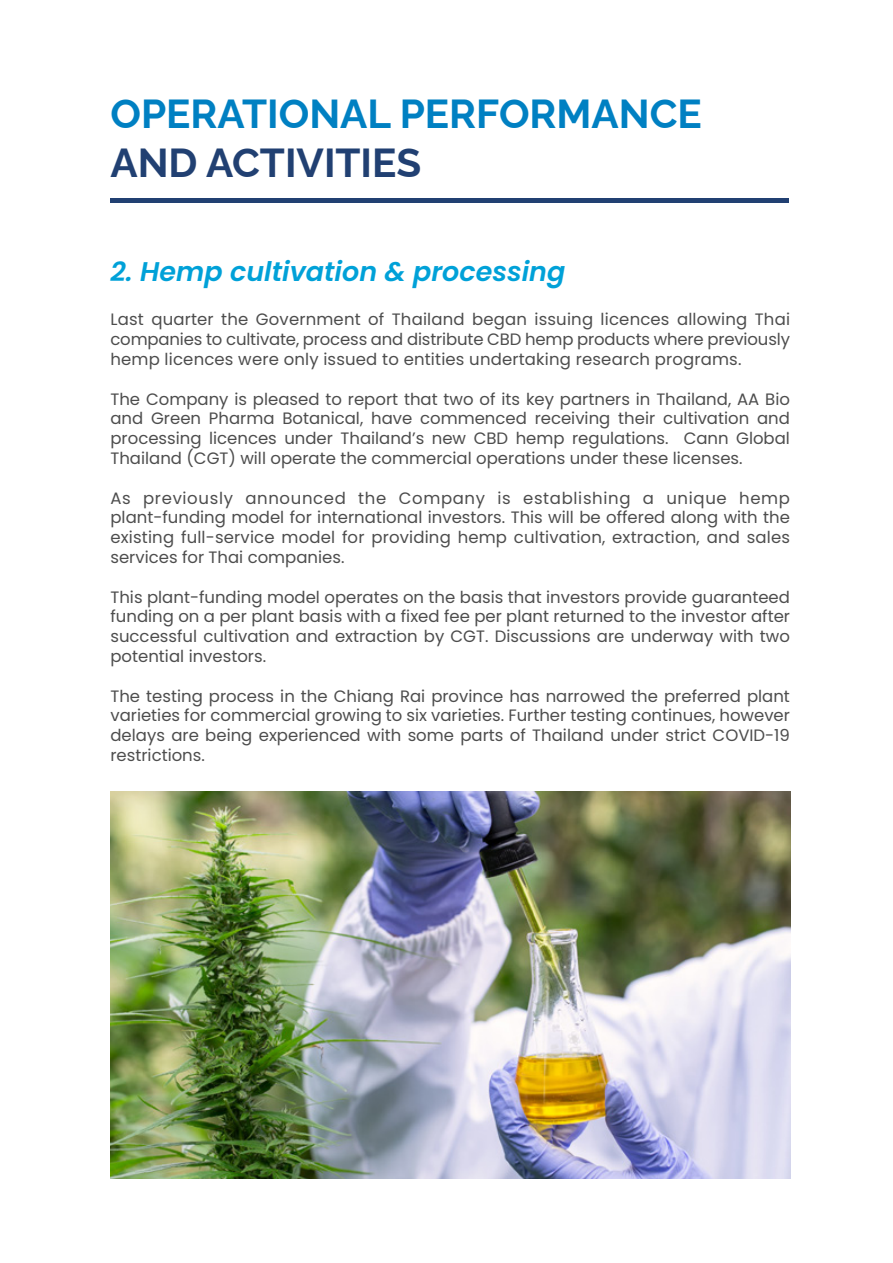
<style>
.page{position:relative;width:893px;height:1263px;background:#fff}
.page>*{position:absolute;margin:0;border:0;box-sizing:border-box;transform-origin:0 0}
.t1{font:700 40.5px "Raleway";color:#0080c2}
.t2{font:700 40.5px "Raleway";color:#214072}
.t3{font:italic 600 27px "Poppins";color:#00a1d8}
.t4{font:16.5px/19.8px "Poppins";color:#4d4d4d;text-align:justify}
</style>
<div class="page">
<img style="left:110px;top:791px;width:680px;height:387px">
<hr style="left:110px;top:198px;width:678px;height:4px;background:#214072">
<h1 class="t1" style="left:110px;top:81px;width:593px">OPERATIONAL PERFORMANCE</h1>
<h1 class="t2" style="left:110px;top:130px;width:312px">AND ACTIVITIES</h1>
<h2 class="t3" style="left:110px;top:256px;width:456px">2. Hemp cultivation &amp; processing</h2>
<p class="t4" style="left:110px;top:310px;width:681px">Last quarter the Government of Thailand began issuing licences allowing Thai companies to cultivate, process and distribute CBD hemp products where previously hemp licences were only issued to entities undertaking research programs.</p>
<p class="t4" style="left:110px;top:389px;width:681px">The Company is pleased to report that two of its key partners in Thailand, AA Bio and Green Pharma Botanical, have commenced receiving their cultivation and processing licences under Thailand’s new CBD hemp regulations. Cann Global Thailand (CGT) will operate the commercial operations under these licenses.</p>
<p class="t4" style="left:110px;top:488px;width:681px">As previously announced the Company is establishing a unique hemp plant-funding model for international investors. This will be offered along with the existing full-service model for providing hemp cultivation, extraction, and sales services for Thai companies.</p>
<p class="t4" style="left:110px;top:587px;width:681px">This plant-funding model operates on the basis that investors provide guaranteed funding on a per plant basis with a fixed fee per plant returned to the investor after successful cultivation and extraction by CGT. Discussions are underway with two potential investors.</p>
<p class="t4" style="left:110px;top:686px;width:681px">The testing process in the Chiang Rai province has narrowed the preferred plant varieties for commercial growing to six varieties. Further testing continues, however delays are being experienced with some parts of Thailand under strict COVID-19 restrictions.</p>
</div>
